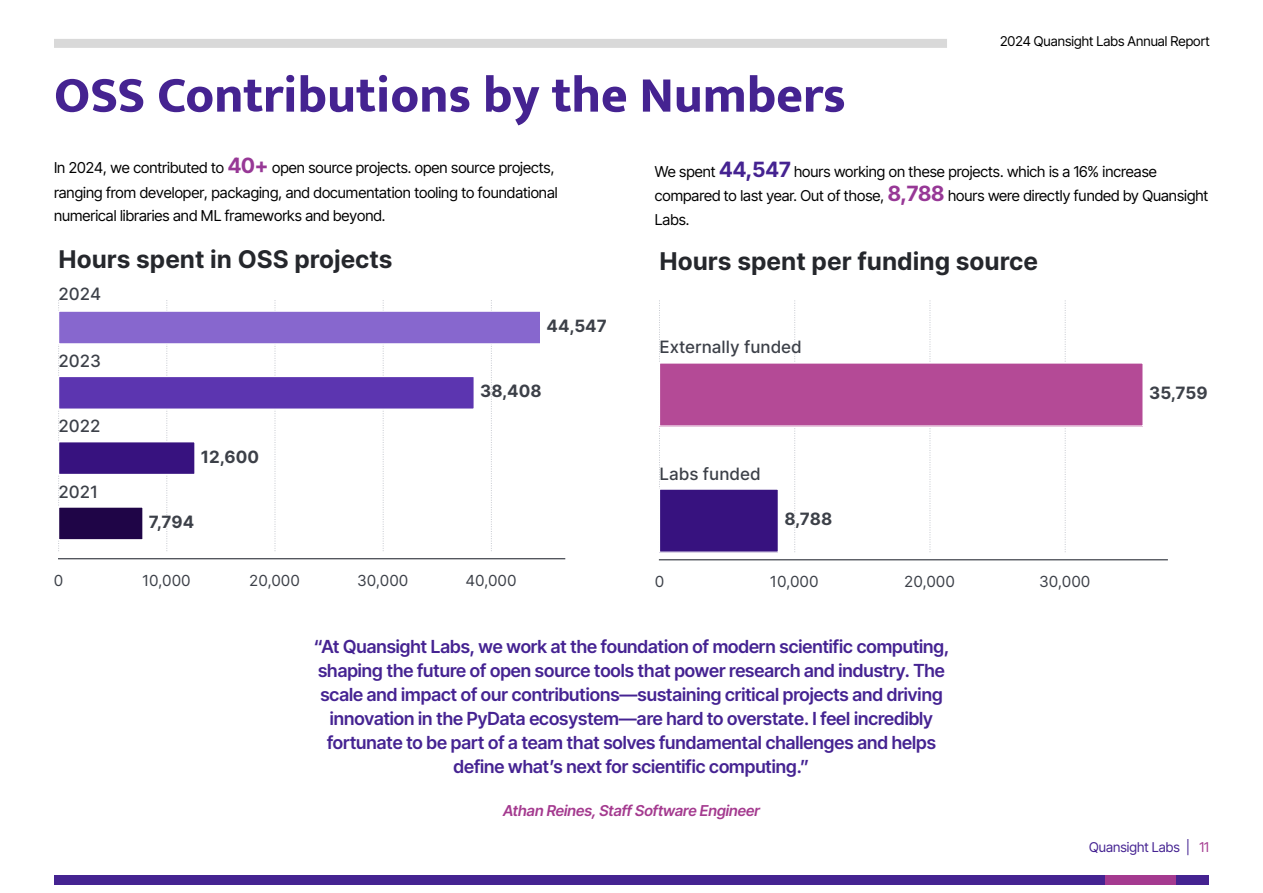
<style>
.page{position:relative;width:1263px;height:893px;background:#fff}
.page>*{position:absolute;margin:0;border:0;box-sizing:border-box;transform-origin:0 0}
.t1{font:800 51px "Mukta";color:#452391}
.t2{font:700 24.45px "Inter";color:#25272c}
.t3{font:600 18px/24px "Inter Tight";color:#452392;text-align:center}
.t4{font:500 16.95px "Inter";color:#3c4048}
.t5{font:700 16.95px "Inter";color:#3c4048}
.t6{font:15.3px "Inter";color:#3c4048}
.t7{font:15px/24px "Inter Tight";color:#000}
.t8{font:italic 600 15px "Inter Tight";color:#a43a8f}
.t9{font:13.5px "Inter Tight";color:#000}
.t10{font:13.5px "Inter Tight";color:#452392}
.s1{font-weight:700;font-size:21px;color:#973896}
.s2{font-weight:700;font-size:21px;color:#452391}
.s3{color:#a43a8f}
</style>
<div class="page">
<div style="left:54px;top:875px;width:1052px;height:9px;background:#452391"></div>
<div style="left:1106px;top:875px;width:70px;height:9px;background:#a43a8f"></div>
<div style="left:1176px;top:875px;width:33px;height:9px;background:#452391"></div>
<div style="left:58px;top:39px;width:884px;height:9px;background:#d9d9d9"></div>
<svg style="left:58px;top:300px;width:1px;height:251px"></svg>
<svg style="left:166px;top:300px;width:1px;height:251px"></svg>
<svg style="left:275px;top:300px;width:1px;height:251px"></svg>
<svg style="left:383px;top:300px;width:1px;height:251px"></svg>
<svg style="left:491px;top:300px;width:1px;height:251px"></svg>
<div style="left:59px;top:507px;width:84px;height:33px;background:#1f0547"></div>
<div style="left:58px;top:506px;width:86px;height:34px;border:1px solid #fff"></div>
<div style="left:59px;top:442px;width:136px;height:32px;background:#37127f"></div>
<div style="left:58px;top:441px;width:138px;height:34px;border:1px solid #fff"></div>
<div style="left:59px;top:376px;width:415px;height:33px;background:#5c35b0"></div>
<div style="left:58px;top:376px;width:417px;height:34px;border:1px solid #fff"></div>
<div style="left:59px;top:311px;width:482px;height:33px;background:#8767ce"></div>
<div style="left:58px;top:311px;width:483px;height:33px;border:1px solid #fff"></div>
<hr style="left:59px;top:558px;width:506px;height:1px;background:#3c4048">
<svg style="left:659px;top:300px;width:1px;height:187px"></svg>
<svg style="left:794px;top:300px;width:1px;height:252px"></svg>
<svg style="left:929px;top:300px;width:1px;height:252px"></svg>
<svg style="left:1065px;top:300px;width:1px;height:252px"></svg>
<div style="left:659px;top:489px;width:119px;height:63px;background:#37127f"></div>
<div style="left:659px;top:488px;width:120px;height:65px;border:1px solid #fff"></div>
<div style="left:659px;top:363px;width:484px;height:63px;background:#b44a96"></div>
<div style="left:659px;top:362px;width:485px;height:65px;border:1px solid #fff"></div>
<hr style="left:659px;top:559px;width:508px;height:1px;background:#3c4048">
<p class="t9" style="left:1000px;top:31px;width:211px">2024 Quansight Labs Annual Report</p>
<h2 class="t1" style="left:54px;top:64px;width:793px">OSS Contributions by the Numbers</h2>
<p class="t7" style="left:54px;top:155px;width:505px;line-height:25.3px">In 2024, we contributed to <span class="s1">40+</span> open source projects. open source projects, ranging from developer, packaging, and documentation tooling to foundational</p>
<p class="t7" style="left:54px;top:203px;width:333px">numerical libraries and ML frameworks and beyond.</p>
<p class="t7" style="left:655px;top:160px;width:555px">We spent <span class="s2">44,547</span> hours working on these projects. which is a 16% increase compared to last year. Out of those, <span class="s1">8,788</span> hours were directly funded by Quansight<br>Labs.</p>
<p class="t2" style="left:59px;top:242px;width:335px">Hours spent in OSS projects</p>
<p class="t4" style="left:59px;top:282px;width:44px">2024</p>
<p class="t4" style="left:59px;top:348px;width:44px">2023</p>
<p class="t4" style="left:59px;top:414px;width:44px">2022</p>
<p class="t4" style="left:59px;top:479px;width:41px">2021</p>
<p class="t5" style="left:201px;top:444px;width:60px">12,600</p>
<p class="t5" style="left:149px;top:509px;width:47px">7,794</p>
<p class="t5" style="left:547px;top:313px;width:62px">44,547</p>
<p class="t5" style="left:480px;top:379px;width:63px">38,408</p>
<p class="t6" style="left:54px;top:569px;width:11px">0</p>
<p class="t6" style="left:142px;top:569px;width:50px">10,000</p>
<p class="t6" style="left:249px;top:569px;width:52px">20,000</p>
<p class="t6" style="left:357px;top:569px;width:53px">30,000</p>
<p class="t6" style="left:465px;top:569px;width:53px">40,000</p>
<p class="t2" style="left:659px;top:243px;width:380px">Hours spent per funding source</p>
<p class="t4" style="left:659px;top:335px;width:144px">Externally funded</p>
<p class="t4" style="left:659px;top:461px;width:103px">Labs funded</p>
<p class="t5" style="left:784px;top:507px;width:49px">8,788</p>
<p class="t6" style="left:655px;top:571px;width:11px">0</p>
<p class="t6" style="left:770px;top:571px;width:50px">10,000</p>
<p class="t6" style="left:904px;top:571px;width:52px">20,000</p>
<p class="t6" style="left:1039px;top:571px;width:53px">30,000</p>
<p class="t3" style="left:314px;top:634px;width:637px">“At Quansight Labs, we work at the foundation of modern scientific computing, shaping the future of open source tools that power research and industry. The scale and impact of our contributions—sustaining critical projects and driving innovation in the PyData ecosystem—are hard to overstate. I feel incredibly fortunate to be part of a team that solves fundamental challenges and helps define what’s next for scientific computing.”</p>
<p class="t8" style="left:503px;top:799px;width:258px">Athan Reines, Staff Software Engineer</p>
<p class="t5" style="left:1149px;top:380px;width:60px">35,759</p>
<p class="t10" style="left:1089px;top:837px;width:121px">Quansight Labs | <span class="s3">11</span></p>
</div>
